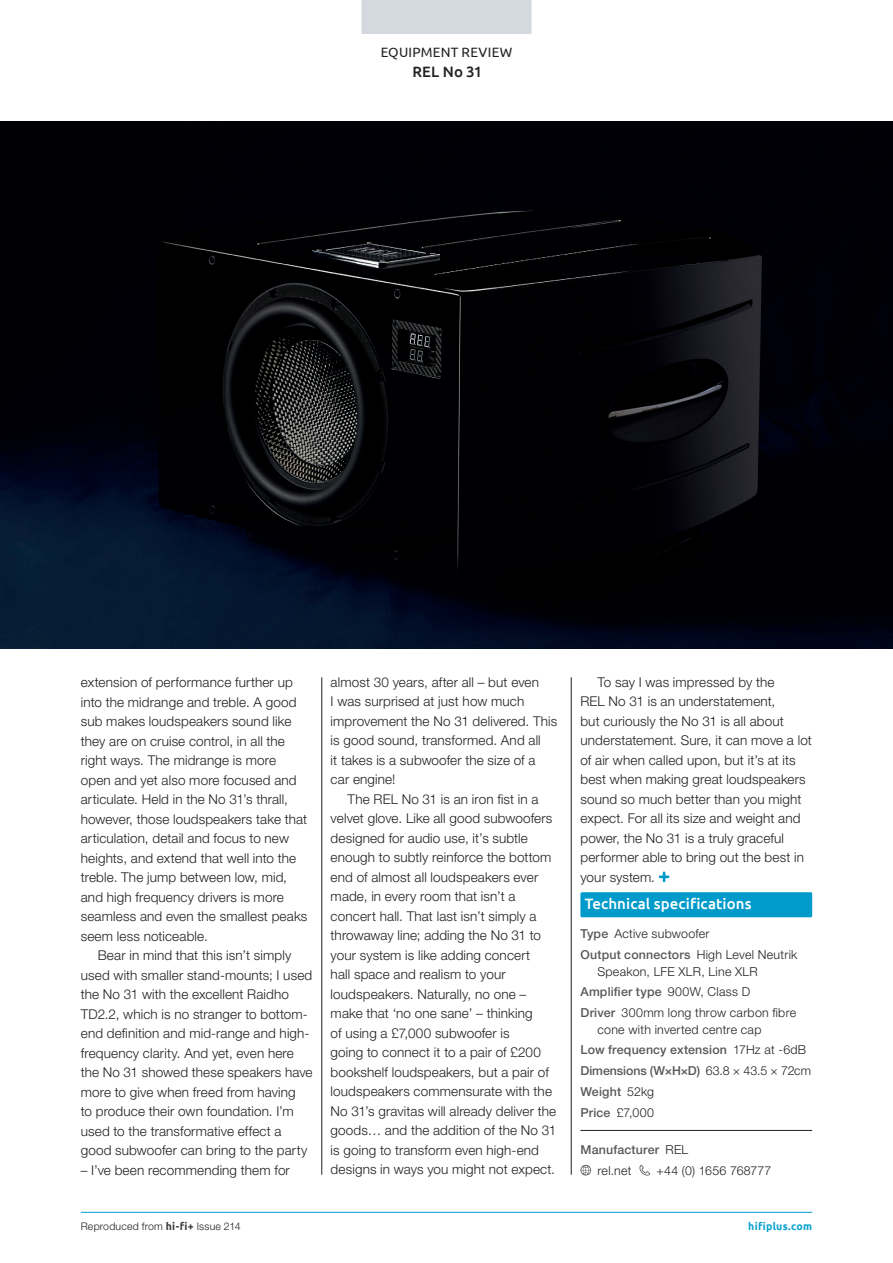
<style>
.page{position:relative;width:893px;height:1263px;background:#fff}
.page>*{position:absolute;margin:0;border:0;box-sizing:border-box;transform-origin:0 0}
.t1{font:500 15px "Ubuntu";letter-spacing:.01em;color:#fff}
.t2{font:500 15px "Ubuntu";letter-spacing:.02em;color:#231f20}
.t3{font:300 13.5px/19.5px "Helvetica Neue LT Std";letter-spacing:.01em;color:#231f20}
.t4{font:13.5px "Ubuntu";letter-spacing:.02em;color:#231f20}
.t5{font:300 12.3px/20.7px "Helvetica Neue LT Std";letter-spacing:.025em;color:#231f20}
.t6{font:500 12.3px/20.7px "Helvetica Neue LT Std";letter-spacing:.015em;color:#57585a}
.t7{font:300 12.3px "Helvetica Neue LT Std";letter-spacing:.005em;color:#231f20}
.t8{font:300 10.5px "Helvetica Neue LT Std";letter-spacing:.02em;color:#231f20}
.t9{font:700 10.5px "Ubuntu";letter-spacing:.025em;color:#0ca3cf}
.s1{font-weight:500;color:#57585a}
.s2{font-weight:300;color:#231f20}
.s3{font-family:"Ubuntu";font-weight:700;color:#3e3e3f}
</style>
<div class="page">
<div style="left:361px;top:0;width:170px;height:34px;background:#d4d9df"></div>
<hr style="left:321px;top:677px;width:1px;height:498px;background:#231f20">
<hr style="left:571px;top:677px;width:1px;height:498px;background:#231f20">
<svg style="left:659px;top:871px;width:10px;height:11px"></svg>
<div style="left:580px;top:892px;width:232px;height:25px;background:#009bca"></div>
<hr style="left:580px;top:1130px;width:232px;height:1px;background:#231f20">
<svg style="left:580px;top:1165px;width:11px;height:10px"></svg>
<svg style="left:639px;top:1165px;width:11px;height:10px"></svg>
<img style="left:0;top:122px;width:893px;height:526px">
<hr style="left:81px;top:1212px;width:731px;height:1px;background:#009bca">
<p class="t4" style="left:381px;top:44px;width:133px">EQUIPMENT REVIEW</p>
<p class="t2" style="left:412px;top:62px;width:70px">REL No 31</p>
<p class="t3" style="left:81px;top:672px;width:228px">extension of performance further up into the midrange and treble. A good sub makes loudspeakers sound like they are on cruise control, in all the right ways. The midrange is more open and yet also more focused and articulate. Held in the No 31’s thrall, however, those loudspeakers take that articulation, detail and focus to new heights, and extend that well into the treble. The jump between low, mid, and high frequency drivers is more seamless and even the smallest peaks seem less noticeable.</p>
<p class="t3" style="left:81px;top:945px;width:233px;text-indent:17px">Bear in mind that this isn’t simply used with smaller stand-mounts; I used the No 31 with the excellent Raidho TD2.2, which is no stranger to bottom&shy;end definition and mid-range and high&shy;frequency clarity. And yet, even here the No 31 showed these speakers have more to give when freed from having<br>to produce their own foundation. I’m used to the transformative effect a good subwoofer can bring to the party</p>
<p class="t3" style="left:81px;top:1160px;width:211px">– I’ve been recommending them for</p>
<p class="t3" style="left:331px;top:672px;width:228px">almost 30 years, after all – but even<br>I was surprised at just how much improvement the No 31 delivered. This is good sound, transformed. And all<br>it takes is a subwoofer the size of a car engine!</p>
<p class="t3" style="left:331px;top:789px;width:227px;text-indent:17px">The REL No 31 is an iron fist in a velvet glove. Like all good subwoofers designed for audio use, it’s subtle enough to subtly reinforce the bottom end of almost all loudspeakers ever made, in every room that isn’t a concert hall. That last isn’t simply a throwaway line; adding the No 31 to your system is like adding concert<br>hall space and realism to your loudspeakers. Naturally, no one – make that ‘no one sane’ – thinking<br>of using a £7,000 subwoofer is<br>going to connect it to a pair of £200 bookshelf loudspeakers, but a pair of loudspeakers commensurate with the No 31’s gravitas will already deliver the goods… and the addition of the No 31 is going to transform even high-end designs in ways you might not expect.</p>
<p class="t3" style="left:580px;top:672px;width:233px;text-indent:17px">To say I was impressed by the<br>REL No 31 is an understatement,<br>but curiously the No 31 is all about understatement. Sure, it can move a lot of air when called upon, but it’s at its best when making great loudspeakers sound so much better than you might expect. For all its size and weight and power, the No 31 is a truly graceful performer able to bring out the best in your system.</p>
<p class="t1" style="left:585px;top:894px;width:168px">Technical specifications</p>
<p class="t5" style="left:580px;top:923px;width:218px"><span class="s1">Type</span> Active subwoofer<br><span class="s1">Output connectors</span> High Level Neutrik</p>
<p class="t5" style="left:580px;top:961px;width:217px;text-indent:17px">Speakon, LFE XLR, Line XLR<br><span class="s1">Amplifier type</span> 900W, Class D<br><span class="s1">Driver</span> 300mm long throw carbon fibre</p>
<p class="t5" style="left:580px;top:1019px;width:232px;text-indent:17px">cone with inverted centre cap<br><span class="s1">Low frequency extension</span> 17Hz at -6dB<br><span class="s1">Dimensions (W×H×D)</span> 63.8 × 43.5 × 72cm<br><span class="s1">Weight</span> 52kg<br><span class="s1">Price</span> £7,000</p>
<p class="t6" style="left:597px;top:1139px;width:92px;text-indent:-17px">Manufacturer <span class="s2">REL rel.net</span></p>
<p class="t7" style="left:657px;top:1163px;width:116px">+44 (0) 1656 768777</p>
<p class="t8" style="left:81px;top:1219px;width:161px">Reproduced from <span class="s3">hi-fi+</span> Issue 214</p>
<p class="t9" style="left:748px;top:1219px;width:65px">hifiplus.com</p>
</div>
